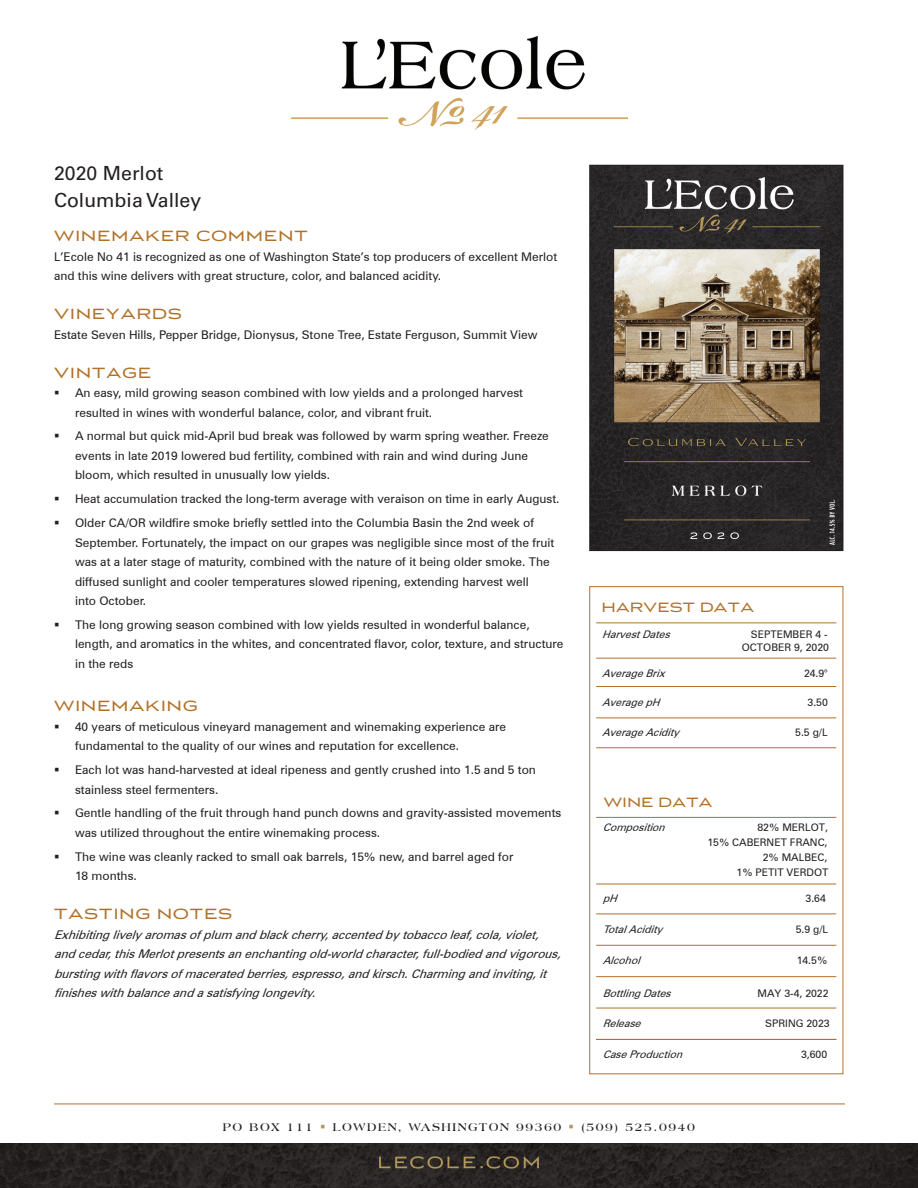
<style>
.page{position:relative;width:918px;height:1188px;background:#fff}
.page>*{position:absolute;margin:0;border:0;box-sizing:border-box;transform-origin:0 0}
.t1{font:19.5px "Univers LT Std";color:#231f20}
.t2{font:16.5px "Luxury Gold";letter-spacing:.07em;color:#b17129}
.t3{font:15px "Luxury Gold";letter-spacing:.03em;color:#b17129}
.Bullet_points{font:12px/19.5px "Zurich BT";color:#231f20}
.text_italic{font:italic 12px/19.5px "Zurich BT";color:#231f20}
.text{font:12px/19.5px "Zurich BT";color:#231f20}
.t4{font:700 12px "Americana BT";letter-spacing:.13em;color:#231f20}
.Harvest_Date_Text{font:10.5px/15px "Zurich BT";color:#231f20;text-align:right}
.Harvest_Date_Text-2{font:italic 10.5px "Zurich BT";color:#231f20}
.s1{color:#b4975a}
</style>
<div class="page">
<img style="left:291px;top:37px;width:337px;height:93px">
<img style="left:591px;top:167px;width:250px;height:382px">
<div style="left:589px;top:165px;width:254px;height:386px;border:1px solid #231f20"></div>
<div style="left:589px;top:586px;width:254px;height:488px;border:1px solid #b17129"></div>
<hr style="left:54px;top:1104px;width:791px;height:1px;background:#b17129">
<img style="left:0;top:1143px;width:918px;height:45px">
<hr style="left:596px;top:658px;width:240px;height:1px;background:#b17129">
<hr style="left:596px;top:686px;width:240px;height:1px;background:#b17129">
<hr style="left:596px;top:718px;width:240px;height:1px;background:#b17129">
<hr style="left:596px;top:748px;width:240px;height:1px;background:#b17129">
<hr style="left:596px;top:623px;width:240px;height:1px;background:#b17129">
<hr style="left:596px;top:884px;width:240px;height:1px;background:#b17129">
<hr style="left:596px;top:914px;width:240px;height:1px;background:#b17129">
<hr style="left:596px;top:945px;width:240px;height:1px;background:#b17129">
<hr style="left:596px;top:976px;width:240px;height:1px;background:#b17129">
<hr style="left:596px;top:817px;width:240px;height:1px;background:#b17129">
<hr style="left:596px;top:1008px;width:240px;height:1px;background:#b17129">
<hr style="left:596px;top:1039px;width:240px;height:1px;background:#b17129">
<h1 class="t1" style="left:54px;top:161px;width:111px">2020 Merlot</h1>
<h1 class="t1" style="left:54px;top:188px;width:149px">Columbia Valley</h1>
<p class="t2" style="left:54px;top:227px;width:255px">WINEMAKER COMMENT</p>
<p class="text" style="left:54px;top:247px;width:505px">L’Ecole No 41 is recognized as one of Washington State’s top producers of excellent Merlot and this wine delivers with great structure, color, and balanced acidity.</p>
<p class="t2" style="left:54px;top:305px;width:129px">VINEYARDS</p>
<p class="text" style="left:54px;top:325px;width:485px">Estate Seven Hills, Pepper Bridge, Dionysus, Stone Tree, Estate Ferguson, Summit View</p>
<p class="t2" style="left:54px;top:364px;width:99px">VINTAGE</p>
<p class="Bullet_points" style="left:75px;top:383px;width:450px">An easy, mild growing season combined with low yields and a prolonged harvest resulted in wines with wonderful balance, color, and vibrant fruit.</p>
<p class="Bullet_points" style="left:75px;top:426px;width:475px">A normal but quick mid-April bud break was followed by warm spring weather. Freeze events in late 2019 lowered bud fertility, combined with rain and wind during June bloom, which resulted in unusually low yields.</p>
<p class="Bullet_points" style="left:75px;top:489px;width:486px">Heat accumulation tracked the long-term average with veraison on time in early August.</p>
<p class="Bullet_points" style="left:75px;top:513px;width:481px">Older CA/OR wildfire smoke briefly settled into the Columbia Basin the 2nd week of September. Fortunately, the impact on our grapes was negligible since most of the fruit was at a later stage of maturity, combined with the nature of it being older smoke. The diffused sunlight and cooler temperatures slowed ripening, extending harvest well<br>into October.</p>
<p class="Bullet_points" style="left:75px;top:615px;width:490px">The long growing season combined with low yields resulted in wonderful balance, length, and aromatics in the whites, and concentrated flavor, color, texture, and structure in the reds</p>
<p class="t2" style="left:54px;top:697px;width:145px">WINEMAKING</p>
<p class="Bullet_points" style="left:75px;top:717px;width:433px">40 years of meticulous vineyard management and winemaking experience are fundamental to the quality of our wines and reputation for excellence.</p>
<p class="Bullet_points" style="left:75px;top:760px;width:463px">Each lot was hand-harvested at ideal ripeness and gently crushed into 1.5 and 5 ton stainless steel fermenters.</p>
<p class="Bullet_points" style="left:75px;top:803px;width:488px">Gentle handling of the fruit through hand punch downs and gravity-assisted movements was utilized throughout the entire winemaking process.</p>
<p class="Bullet_points" style="left:75px;top:847px;width:440px">The wine was cleanly racked to small oak barrels, 15% new, and barrel aged for<br>18 months.</p>
<p class="t2" style="left:54px;top:905px;width:180px">TASTING NOTES</p>
<p class="text_italic" style="left:54px;top:924px;width:513px">Exhibitinglivelyaromasofplum andblackcherry,accentedbytobaccoleaf,cola,violet, andcedar,thisMerlotpresentsanenchantingold-worldcharacter,full-bodiedandvigorous, burstingwithflavorsofmaceratedberries,espresso,andkirsch.Charmingandinviting,it finisheswithbalanceandasatisfyinglongevity.</p>
<p class="t3" style="left:602px;top:599px;width:154px">HARVEST DATA</p>
<p class="Harvest_Date_Text-2" style="left:602px;top:628px;width:73px">HarvestDates</p>
<p class="Harvest_Date_Text" style="left:742px;top:627px;width:89px;line-height:13.5px">SEPTEMBER 4 -<br>OCTOBER 9, 2020</p>
<p class="Harvest_Date_Text-2" style="left:602px;top:667px;width:68px">AverageBrix</p>
<p class="Harvest_Date_Text" style="left:804px;top:665px;width:25px">24.9°</p>
<p class="Harvest_Date_Text-2" style="left:602px;top:696px;width:63px">AveragepH</p>
<p class="Harvest_Date_Text" style="left:808px;top:695px;width:22px">3.50</p>
<p class="Harvest_Date_Text-2" style="left:602px;top:726px;width:83px">AverageAcidity</p>
<p class="Harvest_Date_Text" style="left:795px;top:725px;width:34px">5.5 g/L</p>
<p class="t3" style="left:604px;top:794px;width:110px">WINE DATA</p>
<p class="Harvest_Date_Text-2" style="left:603px;top:821px;width:68px">Composition</p>
<p class="Harvest_Date_Text" style="left:707px;top:820px;width:123px">82% MERLOT,<br>15% CABERNET FRANC,<br>2% MALBEC,<br>1% PETIT VERDOT</p>
<p class="Harvest_Date_Text-2" style="left:603px;top:892px;width:20px">pH</p>
<p class="Harvest_Date_Text" style="left:806px;top:890px;width:22px">3.64</p>
<p class="Harvest_Date_Text-2" style="left:603px;top:923px;width:65px">TotalAcidity</p>
<p class="Harvest_Date_Text" style="left:796px;top:922px;width:34px">5.9 g/L</p>
<p class="Harvest_Date_Text-2" style="left:603px;top:954px;width:43px">Alcohol</p>
<p class="Harvest_Date_Text" style="left:797px;top:953px;width:32px">14.5%</p>
<p class="Harvest_Date_Text-2" style="left:603px;top:987px;width:73px">BottlingDates</p>
<p class="Harvest_Date_Text" style="left:758px;top:986px;width:72px">MAY 3-4, 2022</p>
<p class="Harvest_Date_Text-2" style="left:603px;top:1017px;width:43px">Release</p>
<p class="Harvest_Date_Text" style="left:765px;top:1016px;width:66px">SPRING 2023</p>
<p class="Harvest_Date_Text-2" style="left:603px;top:1048px;width:85px">CaseProduction</p>
<p class="Harvest_Date_Text" style="left:801px;top:1047px;width:28px">3,600</p>
<p class="t4" style="left:223px;top:1119px;width:474px">PO BOX 111 <span class="s1">▪</span> LOWDEN, WASHINGTON 99360 <span class="s1">▪</span> (509) 525.0940</p>
</div>
